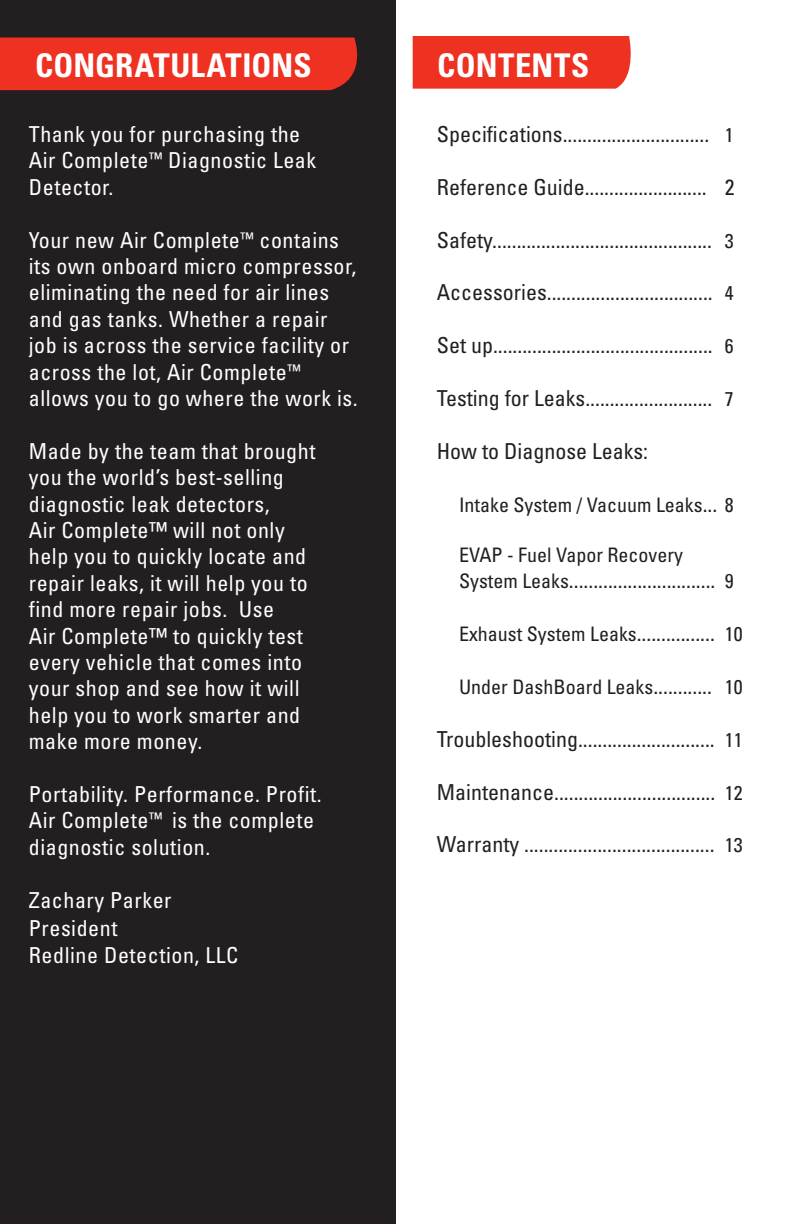
<style>
.page{position:relative;width:792px;height:1224px;background:#fff}
.page>*{position:absolute;margin:0;border:0;box-sizing:border-box;transform-origin:0 0}
.t1{font:700 condensed 32.6px "Univers LT Std";letter-spacing:.005em;color:#fff}
.t2{font:condensed 22px "Univers LT Std";letter-spacing:.025em;color:#fff}
.t3{font:condensed 22px "Univers LT Std";color:#231f20}
.t4{font:condensed 20px "Univers LT Std";color:#231f20}
.s1{font-size:20px}
.s2{font-size:22px}
</style>
<div class="page">
<div style="left:0;top:0;width:396px;height:1224px;background:#231f20"></div>
<div style="left:0;top:38px;width:358px;height:52px;background:#ef3122"></div>
<div style="left:413px;top:36px;width:218px;height:53px;background:#ef3122"></div>
<p class="t1" style="left:35px;top:45px;width:278px">CONGRATULATIONS</p>
<p class="t2" style="left:29px;top:120px;width:273px">Thank you for purchasing the</p>
<p class="t2" style="left:29px;top:147px;width:289px">Air Complete<sup>™</sup> Diagnostic Leak</p>
<p class="t2" style="left:29px;top:173px;width:86px">Detector.</p>
<p class="t2" style="left:29px;top:226px;width:312px">Your new Air Complete<sup>™</sup> contains</p>
<p class="t2" style="left:29px;top:252px;width:329px">its own onboard micro compressor,</p>
<p class="t2" style="left:29px;top:279px;width:302px">eliminating the need for air lines</p>
<p class="t2" style="left:29px;top:305px;width:300px">and gas tanks. Whether a repair</p>
<p class="t2" style="left:29px;top:331px;width:322px">job is across the service facility or</p>
<p class="t2" style="left:29px;top:358px;width:273px">across the lot, Air Complete<sup>™</sup></p>
<p class="t2" style="left:29px;top:384px;width:331px">allows you to go where the work is.</p>
<p class="t2" style="left:29px;top:437px;width:288px">Made by the team that brought</p>
<p class="t2" style="left:29px;top:463px;width:257px">you the world’s best-selling</p>
<p class="t2" style="left:29px;top:490px;width:243px">diagnostic leak detectors,</p>
<p class="t2" style="left:29px;top:516px;width:258px">Air Complete™ will not only</p>
<p class="t2" style="left:29px;top:543px;width:279px">help you to quickly locate and</p>
<p class="t2" style="left:29px;top:569px;width:281px">repair leaks, it will help you to</p>
<p class="t2" style="left:29px;top:595px;width:247px">find more repair jobs. Use</p>
<p class="t2" style="left:29px;top:622px;width:276px">Air Complete™ to quickly test</p>
<p class="t2" style="left:29px;top:648px;width:275px">every vehicle that comes into</p>
<p class="t2" style="left:29px;top:675px;width:272px">your shop and see how it will</p>
<p class="t2" style="left:29px;top:701px;width:273px">help you to work smarter and</p>
<p class="t2" style="left:29px;top:727px;width:175px">make more money.</p>
<p class="t2" style="left:29px;top:780px;width:294px">Portability. Performance. Profit.</p>
<p class="t2" style="left:29px;top:807px;width:287px">Air Complete<sup>™</sup> is the complete</p>
<p class="t2" style="left:29px;top:833px;width:183px">diagnostic solution.</p>
<p class="t2" style="left:29px;top:886px;width:144px">Zachary Parker</p>
<p class="t2" style="left:29px;top:915px;width:90px">President</p>
<p class="t2" style="left:29px;top:941px;width:211px">Redline Detection, LLC</p>
<p class="t1" style="left:437px;top:45px;width:154px">CONTENTS</p>
<p class="t3" style="left:437px;top:120px;width:298px">Specifications.............................. <span class="s1">1</span></p>
<p class="t3" style="left:437px;top:173px;width:299px">Reference Guide......................... 2</p>
<p class="t3" style="left:437px;top:226px;width:298px">Safety............................................. <span class="s1">3</span></p>
<p class="t3" style="left:437px;top:279px;width:298px">Accessories.................................. <span class="s1">4</span></p>
<p class="t3" style="left:437px;top:331px;width:298px">Set up............................................. <span class="s1">6</span></p>
<p class="t3" style="left:437px;top:384px;width:298px">Testing for Leaks.......................... <span class="s1">7</span></p>
<p class="t3" style="left:437px;top:437px;width:213px">How to Diagnose Leaks:</p>
<p class="t4" style="left:459px;top:492px;width:276px">Intake System / Vacuum Leaks<span class="s2">...</span> 8</p>
<p class="t4" style="left:459px;top:542px;width:226px">EVAP - Fuel Vapor Recovery</p>
<p class="t3" style="left:459px;top:567px;width:276px"><span class="s1">System Leaks</span>.............................. <span class="s1">9</span></p>
<p class="t4" style="left:459px;top:621px;width:285px">Exhaust System Leaks<span class="s2">................</span> 10</p>
<p class="t4" style="left:459px;top:674px;width:285px">Under DashBoard Leaks<span class="s2">............</span> 10</p>
<p class="t3" style="left:437px;top:725px;width:307px">Troubleshooting............................ <span class="s1">11</span></p>
<p class="t3" style="left:437px;top:778px;width:307px">Maintenance................................. <span class="s1">12</span></p>
<p class="t3" style="left:437px;top:831px;width:307px">Warranty ....................................... <span class="s1">13</span></p>
</div>
